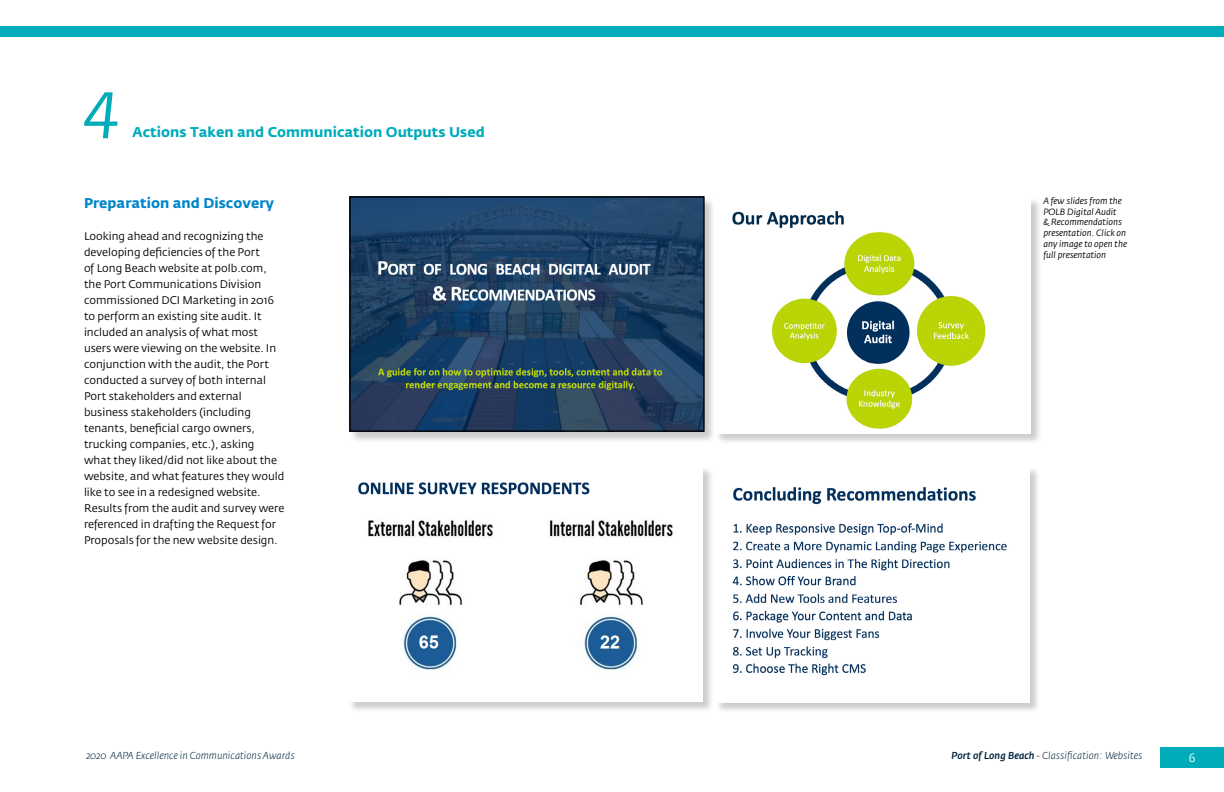
<style>
.page{position:relative;width:1224px;height:792px;background:#fff}
.page>*{position:absolute;margin:0;border:0;box-sizing:border-box;transform-origin:0 0}
.t1{font:italic 64.9px "Fedra Sans Std";color:#00acba}
.t2{font:700 14px "Fedra Sans Std";color:#00acba}
.t3{font:700 14px "Fedra Sans Std";color:#0186c9}
.t4{font:12px "Fedra Sans Std";color:#fff}
.t5{font:11px/16px "Fedra Sans Std";color:#000}
.t6{font:italic 300 10px "Fedra Sans Std";color:#00263e}
.t7{font:italic 9px/10.8px "Fedra Sans Std";color:#000}
.s1{font-weight:500}
</style>
<div class="page">
<div style="left:612px;top:26px;width:612px;height:12px;background:#00acba"></div>
<div style="left:1161px;top:748px;width:63px;height:20px;background:#00acba"></div>
<div style="left:0;top:26px;width:612px;height:12px;background:#00acba"></div>
<div style="left:350px;top:197px;width:366px;height:246px;background:#000;opacity:.2"></div>
<img style="left:351px;top:198px;width:352px;height:232px">
<div style="left:349px;top:196px;width:356px;height:236px;border:1px solid #000"></div>
<div style="left:715px;top:197px;width:327px;height:248px;background:#000;opacity:.2"></div>
<img style="left:714px;top:197px;width:317px;height:236px">
<div style="left:349px;top:466px;width:365px;height:247px;background:#000;opacity:.2"></div>
<img style="left:349px;top:466px;width:354px;height:236px">
<div style="left:715px;top:466px;width:326px;height:248px;background:#000;opacity:.2"></div>
<img style="left:715px;top:466px;width:315px;height:236px">
<h1 class="t1" style="left:84px;top:76px;width:37px">4</h1>
<p class="t2" style="left:132px;top:123px;width:354px">Actions Taken and Communication Outputs Used</p>
<p class="t3" style="left:84px;top:194px;width:192px">Preparation and Discovery</p>
<p class="t5" style="left:84px;top:228px;width:202px">Looking ahead and recognizing the developing deficiencies of the Port<br>of Long Beach website at polb.com, the Port Communications Division commissioned DCI Marketing in 2016 to perform an existing site audit. It included an analysis of what most users were viewing on the website. In conjunction with the audit, the Port conducted a survey of both internal Port stakeholders and external business stakeholders (including tenants, beneficial cargo owners, trucking companies, etc.), asking what they liked/did not like about the website, and what features they would like to see in a redesigned website.<br>Results from the audit and survey were referenced in drafting the Request for Proposals for the new website design.</p>
<p class="t7" style="left:1043px;top:195px;width:85px">A few slides from the<br>POLB Digital Audit<br>&amp; Recommendations presentation. Click on any image to open the full presentation</p>
<p class="t6" style="left:86px;top:750px;width:210px">2020 AAPA Excellence in Communications Awards</p>
<p class="t6" style="left:952px;top:750px;width:192px"><span class="s1">Port of Long Beach</span> - Classification: Websites</p>
<p class="t4" style="left:1189px;top:750px;width:8px">6</p>
</div>
